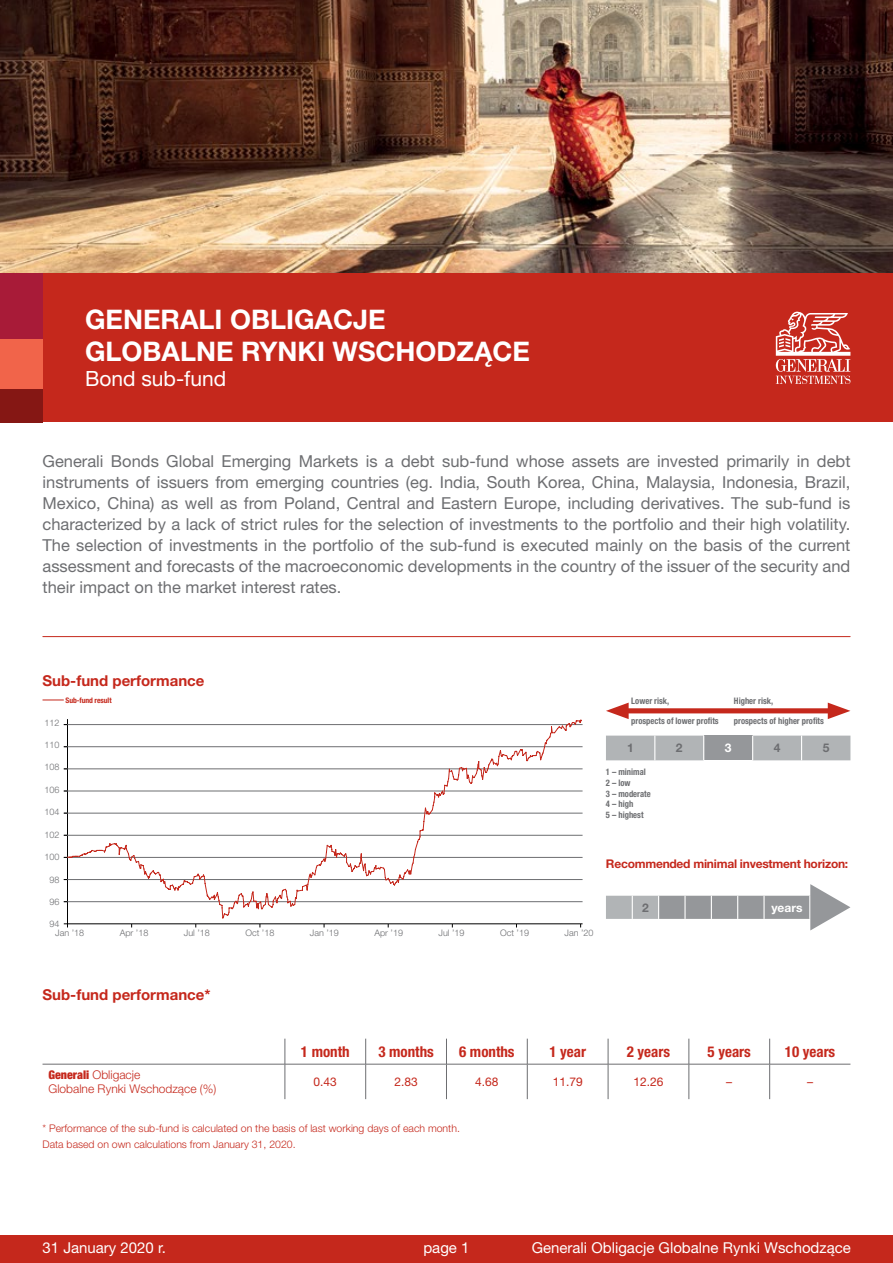
<style>
.page{position:relative;width:893px;height:1263px;background:#fff}
.page>*{position:absolute;margin:0;border:0;box-sizing:border-box;transform-origin:0 0}
.t1{font:700 27px/32.4px "Helvetica Neue LT Pro";color:#fff}
.t2{font:21px "Helvetica Neue LT Pro";color:#fff}
.t3{font:16.5px/21px "Helvetica Neue LT Pro";color:#6d6e71;text-align:justify}
.t4{font:15px "Helvetica Neue LT Pro";color:#fff}
.t5{font:700 condensed 15px "Helvetica Neue LT Pro";color:#c5281c}
.t6{font:700 15px "Helvetica Neue LT Pro";color:#c5281c}
.t7{font:300 12px/14.4px "Helvetica Neue LT Pro";color:#c5281c}
.t8{font:700 12px "Helvetica Neue LT Pro";letter-spacing:-.02em;color:#c5281c}
.t9{font:12px "Helvetica Neue LT Pro";color:#c5281c}
.t10{font:700 12px "Helvetica Neue LT Pro";color:#fff}
.t11{font:700 12px "Helvetica Neue LT Pro";color:#6d6e71}
.t12{font:300 10.5px/16.5px "Helvetica Neue LT Pro";color:#c5281c}
.t13{font:700 condensed 9px/10.8px "Helvetica Neue LT Pro";color:#6d6e71;scale:.95 1}
.t14{font:300 9px "Helvetica Neue LT Pro";color:#6d6e71}
.t15{font:700 condensed 7.65px "Helvetica Neue LT Pro";letter-spacing:-.01em;color:#c5281c}
.s1{font-weight:900;font-stretch:condensed}
</style>
<div class="page">
<svg style="left:43px;top:700px;width:21px;height:1px"></svg>
<hr style="left:43px;top:636px;width:807px;height:1px;background:#c5281c">
<svg style="left:43px;top:1039px;width:807px;height:60px"></svg>
<svg style="left:285px;top:1039px;width:1px;height:25px"></svg>
<svg style="left:365px;top:1039px;width:1px;height:25px"></svg>
<svg style="left:446px;top:1039px;width:1px;height:25px"></svg>
<svg style="left:527px;top:1039px;width:1px;height:25px"></svg>
<svg style="left:608px;top:1039px;width:1px;height:25px"></svg>
<svg style="left:689px;top:1039px;width:1px;height:25px"></svg>
<svg style="left:769px;top:1039px;width:1px;height:25px"></svg>
<hr style="left:43px;top:1064px;width:242px;height:1px;background:#6d6e71">
<hr style="left:285px;top:1064px;width:81px;height:1px;background:#6d6e71">
<hr style="left:285px;top:1064px;width:1px;height:35px;background:#6d6e71">
<hr style="left:366px;top:1064px;width:80px;height:1px;background:#6d6e71">
<hr style="left:365px;top:1064px;width:1px;height:35px;background:#6d6e71">
<hr style="left:446px;top:1064px;width:81px;height:1px;background:#6d6e71">
<hr style="left:446px;top:1064px;width:1px;height:35px;background:#6d6e71">
<hr style="left:527px;top:1064px;width:81px;height:1px;background:#6d6e71">
<hr style="left:527px;top:1064px;width:1px;height:35px;background:#6d6e71">
<hr style="left:608px;top:1064px;width:81px;height:1px;background:#6d6e71">
<hr style="left:608px;top:1064px;width:1px;height:35px;background:#6d6e71">
<hr style="left:689px;top:1064px;width:81px;height:1px;background:#6d6e71">
<hr style="left:689px;top:1064px;width:1px;height:35px;background:#6d6e71">
<hr style="left:770px;top:1064px;width:80px;height:1px;background:#6d6e71">
<hr style="left:769px;top:1064px;width:1px;height:35px;background:#6d6e71">
<svg style="left:606px;top:736px;width:244px;height:24px;background:#acafb1"></svg>
<svg style="left:606px;top:884px;width:244px;height:46px"></svg>
<div style="left:619px;top:708px;width:218px;height:5px;background:#c5281c"></div>
<svg style="left:606px;top:703px;width:23px;height:16px"></svg>
<svg style="left:828px;top:703px;width:22px;height:16px"></svg>
<hr style="left:67px;top:719px;width:1px;height:208px;background:#000">
<hr style="left:64px;top:923px;width:519px;height:1px;background:#000">
<hr style="left:64px;top:835px;width:519px;height:1px;background:#6d6e71">
<hr style="left:64px;top:879px;width:519px;height:1px;background:#6d6e71">
<hr style="left:64px;top:901px;width:519px;height:1px;background:#6d6e71">
<hr style="left:64px;top:813px;width:519px;height:1px;background:#6d6e71">
<hr style="left:64px;top:857px;width:519px;height:1px;background:#6d6e71">
<hr style="left:64px;top:746px;width:519px;height:1px;background:#6d6e71">
<hr style="left:64px;top:724px;width:519px;height:1px;background:#6d6e71">
<hr style="left:64px;top:769px;width:519px;height:1px;background:#6d6e71">
<hr style="left:64px;top:791px;width:519px;height:1px;background:#6d6e71">
<svg style="left:67px;top:719px;width:515px;height:200px"></svg>
<div style="left:0;top:1235px;width:893px;height:28px;background:#c5281c"></div>
<img style="left:0;top:0;width:893px;height:274px">
<div style="left:42px;top:274px;width:851px;height:148px;background:#c5281c"></div>
<svg style="left:776px;top:311px;width:74px;height:73px"></svg>
<div style="left:0;top:274px;width:43px;height:66px;background:#a81b38"></div>
<div style="left:0;top:340px;width:43px;height:49px;background:#f1644a"></div>
<div style="left:0;top:389px;width:43px;height:33px;background:#851714"></div>
<h1 class="t1" style="left:85px;top:302px;width:447px">GENERALI OBLIGACJE<br>GLOBALNE RYNKI WSCHODZĄCE</h1>
<p class="t2" style="left:85px;top:366px;width:143px">Bond sub-fund</p>
<p class="t3" style="left:43px;top:450px;width:809px">Generali Bonds Global Emerging Markets is a debt sub-fund whose assets are invested primarily in debt instruments of issuers from emerging countries (eg. India, South Korea, China, Malaysia, Indonesia, Brazil, Mexico, China) as well as from Poland, Central and Eastern Europe, including derivatives. The sub-fund is characterized by a lack of strict rules for the selection of investments to the portfolio and their high volatility.<br>The selection of investments in the portfolio of the sub-fund is executed mainly on the basis of the current assessment and forecasts of the macroeconomic developments in the country of the issuer of the security and their impact on the market interest rates.</p>
<p class="t6" style="left:43px;top:671px;width:163px">Sub-fund performance</p>
<p class="t15" style="left:65px;top:695px;width:48px">Sub-fund result</p>
<p class="t14" style="left:45px;top:717px;width:17px">112</p>
<p class="t14" style="left:45px;top:739px;width:17px">110</p>
<p class="t14" style="left:45px;top:762px;width:17px">108</p>
<p class="t14" style="left:45px;top:784px;width:17px">106</p>
<p class="t14" style="left:45px;top:806px;width:17px">104</p>
<p class="t14" style="left:45px;top:829px;width:17px">102</p>
<p class="t14" style="left:45px;top:851px;width:17px">100</p>
<p class="t14" style="left:50px;top:874px;width:12px">98</p>
<p class="t14" style="left:50px;top:896px;width:12px">96</p>
<p class="t14" style="left:50px;top:919px;width:12px">94</p>
<p class="t14" style="left:55px;top:927px;width:31px">Jan ’18</p>
<p class="t14" style="left:120px;top:927px;width:30px">Apr ’18</p>
<p class="t14" style="left:184px;top:927px;width:28px">Jul ’18</p>
<p class="t14" style="left:245px;top:927px;width:31px">Oct ’18</p>
<p class="t14" style="left:310px;top:927px;width:31px">Jan ’19</p>
<p class="t14" style="left:374px;top:927px;width:30px">Apr ’19</p>
<p class="t14" style="left:439px;top:927px;width:28px">Jul ’19</p>
<p class="t14" style="left:500px;top:927px;width:31px">Oct ’19</p>
<p class="t14" style="left:565px;top:927px;width:31px">Jan ’20</p>
<p class="t13" style="left:631px;top:695px;width:41px">Lower risk,</p>
<p class="t13" style="left:631px;top:716px;width:94px">prospects of lower profits</p>
<p class="t13" style="left:734px;top:716px;width:96px">prospects of higher profits</p>
<p class="t13" style="left:734px;top:695px;width:43px">Higher risk,</p>
<p class="t11" style="left:627px;top:740px;width:8px">1</p>
<p class="t11" style="left:676px;top:740px;width:8px">2</p>
<p class="t10" style="left:725px;top:740px;width:8px">3</p>
<p class="t11" style="left:774px;top:740px;width:8px">4</p>
<p class="t11" style="left:823px;top:740px;width:8px">5</p>
<p class="t13" style="left:606px;top:766px;width:49px">1 – minimal<br>2 – low<br>3 – moderate<br>4 – high<br>5 – highest</p>
<p class="t8" style="left:606px;top:856px;width:244px">Recommended minimal investment horizon:</p>
<p class="t11" style="left:642px;top:900px;width:8px">2</p>
<p class="t10" style="left:771px;top:900px;width:33px">years</p>
<p class="t6" style="left:43px;top:985px;width:170px">Sub-fund performance*</p>
<p class="t5" style="left:301px;top:1042px;width:50px">1 month</p>
<p class="t5" style="left:378px;top:1042px;width:57px">3 months</p>
<p class="t5" style="left:459px;top:1042px;width:57px">6 months</p>
<p class="t5" style="left:549px;top:1042px;width:38px">1 year</p>
<p class="t5" style="left:627px;top:1042px;width:45px">2 years</p>
<p class="t5" style="left:708px;top:1042px;width:45px">5 years</p>
<p class="t5" style="left:785px;top:1042px;width:52px">10 years</p>
<p class="t7" style="left:49px;top:1067px;width:169px"><span class="s1">Generali</span> Obligacje<br>Globalne Rynki Wschodzące (%)</p>
<p class="t9" style="left:314px;top:1074px;width:25px">0.43</p>
<p class="t9" style="left:394px;top:1074px;width:25px">2.83</p>
<p class="t9" style="left:475px;top:1074px;width:25px">4.68</p>
<p class="t9" style="left:553px;top:1074px;width:32px">11.79</p>
<p class="t9" style="left:633px;top:1074px;width:32px">12.26</p>
<p class="t9" style="left:726px;top:1074px;width:7px">–</p>
<p class="t9" style="left:807px;top:1074px;width:7px">–</p>
<p class="t12" style="left:43px;top:1119px;width:419px">* Performance of the sub-fund is calculated on the basis of last working days of each month.<br>Data based on own calculations from January 31, 2020.</p>
<p class="t4" style="left:43px;top:1238px;width:125px">31 January 2020 r.</p>
<p class="t4" style="left:423px;top:1238px;width:48px">page 1</p>
<p class="t4" style="left:532px;top:1238px;width:321px">Generali Obligacje Globalne Rynki Wschodzące</p>
</div>
